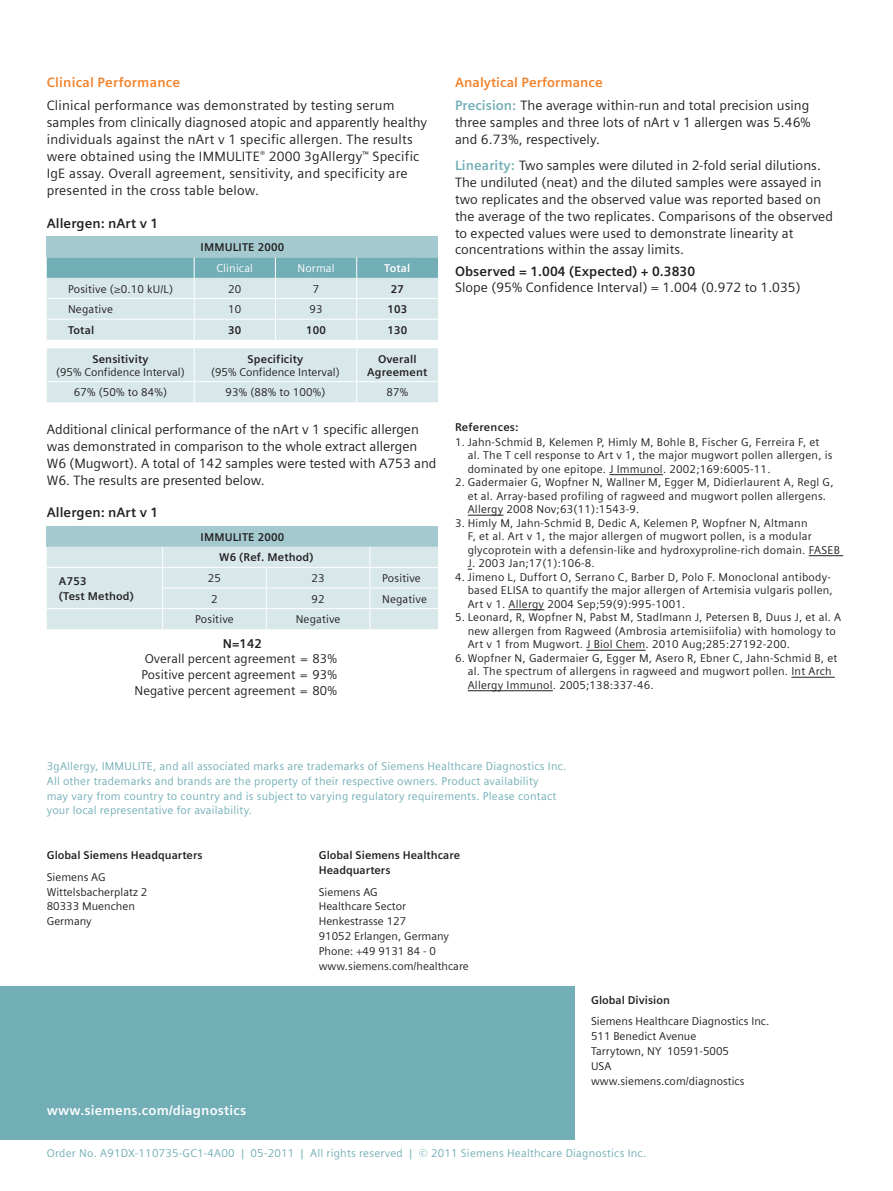
<style>
.page{position:relative;width:893px;height:1191px;background:#fff}
.page>*{position:absolute;margin:0;border:0;box-sizing:border-box;transform-origin:0 0}
.t1{font:13.5px/16.8px "Siemens Sans";letter-spacing:.005em;color:#231f20}
.t2{font:700 13.5px "Siemens Sans";letter-spacing:.005em;color:#231f20}
.t3{font:700 13.5px "Siemens Sans";letter-spacing:.015em;color:#fff}
.t4{font:700 13.5px "Siemens Sans";letter-spacing:.015em;color:#f48026}
.t5{font:12.75px/15.8px "Siemens Sans";letter-spacing:.005em;color:#231f20;text-align:right}
.t6{font:700 12.75px "Siemens Sans";color:#231f20}
.t7{font:11.25px/13.5px "Siemens Sans";letter-spacing:.02em;color:#231f20}
.t8{font:11.25px/14.9px "Siemens Sans";letter-spacing:.02em;color:#72aeb6}
.t9{font:11.25px/14.9px "Siemens Sans";color:#231f20}
.t10{font:700 11.25px/14.9px "Siemens Sans";letter-spacing:.015em;color:#231f20}
.t11{font:11.25px "Siemens Sans";letter-spacing:.015em;color:#fff}
.t12{font:700 11.25px "Siemens Sans";letter-spacing:.01em;color:#fff}
.s1{font-weight:700;color:#f48026}
.s2{font-weight:700;color:#72aeb6}
</style>
<div class="page">
<div style="left:0;top:986px;width:574px;height:154px;background:#72aeb6"></div>
<div style="left:47px;top:348px;width:391px;height:54px;background:#d7e7ea"></div>
<hr style="left:47px;top:381px;width:147px;height:1px;background:#fff">
<hr style="left:194px;top:381px;width:163px;height:1px;background:#fff">
<hr style="left:357px;top:381px;width:81px;height:1px;background:#fff">
<hr style="left:609px;top:474px;width:54px;height:1px;background:#231f20">
<hr style="left:468px;top:515px;width:35px;height:1px;background:#231f20">
<hr style="left:809px;top:555px;width:34px;height:1px;background:#231f20">
<hr style="left:509px;top:609px;width:35px;height:1px;background:#231f20">
<hr style="left:586px;top:650px;width:60px;height:1px;background:#231f20">
<hr style="left:791px;top:677px;width:44px;height:1px;background:#231f20">
<hr style="left:468px;top:690px;width:85px;height:1px;background:#231f20">
<div style="left:47px;top:237px;width:391px;height:20px;background:#a4cad0"></div>
<svg style="left:47px;top:257px;width:391px;height:83px;background:#bed9dd"></svg>
<hr style="left:47px;top:298px;width:147px;height:1px;background:#fff">
<hr style="left:194px;top:298px;width:81px;height:1px;background:#fff">
<hr style="left:275px;top:298px;width:82px;height:1px;background:#fff">
<hr style="left:357px;top:298px;width:81px;height:1px;background:#fff">
<hr style="left:47px;top:319px;width:147px;height:1px;background:#fff">
<hr style="left:194px;top:319px;width:81px;height:1px;background:#fff">
<hr style="left:275px;top:319px;width:82px;height:1px;background:#fff">
<hr style="left:357px;top:319px;width:81px;height:1px;background:#fff">
<div style="left:47px;top:526px;width:391px;height:21px;background:#a4cad0"></div>
<div style="left:47px;top:547px;width:391px;height:82px;background:#d7e7ea"></div>
<p class="t4" style="left:47px;top:75px;width:135px">Clinical Performance</p>
<p class="t1" style="left:47px;top:97px;width:382px">Clinical performance was demonstrated by testing serum samples from clinically diagnosed atopic and apparently healthy individuals against the nArt v 1 specific allergen. The results were obtained using the IMMULITE<sup>®</sup> 2000 3gAllergy<sup>™</sup> Specific IgE assay. Overall agreement, sensitivity, and specificity are presented in the cross table below.</p>
<p class="t2" style="left:47px;top:215px;width:113px">Allergen: nArt v 1</p>
<p class="t10" style="left:201px;top:240px;width:85px">IMMULITE 2000</p>
<p class="t11" style="left:217px;top:262px;width:38px">Clinical</p>
<p class="t11" style="left:297px;top:262px;width:39px">Normal</p>
<p class="t12" style="left:384px;top:262px;width:28px">Total</p>
<p class="t7" style="left:68px;top:282px;width:107px">Positive (≥0.10 kU/L)</p>
<p class="t7" style="left:228px;top:282px;width:15px">20</p>
<p class="t7" style="left:313px;top:282px;width:8px">7</p>
<p class="t10" style="left:391px;top:281px;width:15px">27</p>
<p class="t7" style="left:68px;top:303px;width:46px">Negative</p>
<p class="t7" style="left:228px;top:303px;width:15px">10</p>
<p class="t7" style="left:310px;top:303px;width:15px">93</p>
<p class="t10" style="left:387px;top:302px;width:21px">103</p>
<p class="t10" style="left:68px;top:322px;width:28px">Total</p>
<p class="t10" style="left:228px;top:322px;width:15px">30</p>
<p class="t10" style="left:306px;top:322px;width:21px">100</p>
<p class="t10" style="left:387px;top:322px;width:21px">130</p>
<p class="t10" style="left:92px;top:352px;width:58px">Sensitivity</p>
<p class="t9" style="left:56px;top:364px;width:130px">(95% Confidence Interval)</p>
<p class="t10" style="left:248px;top:352px;width:57px">Specificity</p>
<p class="t9" style="left:211px;top:364px;width:130px">(95% Confidence Interval)</p>
<p class="t10" style="left:367px;top:353px;width:62px;line-height:12.8px;text-align:center">Overall<br>Agreement</p>
<p class="t1" style="left:455px;top:71px;width:356px;line-height:23.2px"><span class="s1">Analytical Performance<br></span><span class="s2">Precision:</span> The average within-run and total precision using</p>
<p class="t1" style="left:455px;top:114px;width:357px">three samples and three lots of nArt v 1 allergen was 5.46% and 6.73%, respectively.</p>
<p class="t1" style="left:455px;top:157px;width:379px"><span class="s2">Linearity:</span> Two samples were diluted in 2-fold serial dilutions.<br>The undiluted (neat) and the diluted samples were assayed in two replicates and the observed value was reported based on the average of the two replicates. Comparisons of the observed to expected values were used to demonstrate linearity at concentrations within the assay limits.</p>
<p class="t2" style="left:455px;top:263px;width:242px">Observed = 1.004 (Expected) + 0.3830</p>
<p class="t1" style="left:455px;top:279px;width:347px">Slope (95% Confidence Interval) = 1.004 (0.972 to 1.035)</p>
<p class="t7" style="left:74px;top:386px;width:95px">67% (50% to 84%)</p>
<p class="t7" style="left:225px;top:386px;width:102px">93% (88% to 100%)</p>
<p class="t7" style="left:386px;top:386px;width:23px">87%</p>
<p class="t1" style="left:47px;top:421px;width:391px">Additional clinical performance of the nArt v 1 specific allergen was demonstrated in comparison to the whole extract allergen W6 (Mugwort). A total of 142 samples were tested with A753 and W6. The results are presented below.</p>
<p class="t10" style="left:455px;top:420px;width:65px">References:</p>
<p class="t7" style="left:468px;top:435px;width:366px;text-indent:-13px">1. Jahn-Schmid B, Kelemen P, Himly M, Bohle B, Fischer G, Ferreira F, et al. The T cell response to Art v 1, the major mugwort pollen allergen, is dominated by one epitope. J Immunol. 2002;169:6005-11.</p>
<p class="t7" style="left:468px;top:475px;width:367px;text-indent:-13px">2. Gadermaier G, Wopfner N, Wallner M, Egger M, Didierlaurent A, Regl G, et al. Array-based profiling of ragweed and mugwort pollen allergens.<br>Allergy 2008 Nov;63(11):1543-9.</p>
<p class="t7" style="left:468px;top:516px;width:374px;text-indent:-13px">3. Himly M, Jahn-Schmid B, Dedic A, Kelemen P, Wopfner N, Altmann<br>F, et al. Art v 1, the major allergen of mugwort pollen, is a modular glycoprotein with a defensin-like and hydroxyproline-rich domain. FASEB J. 2003 Jan;17(1):106-8.</p>
<p class="t7" style="left:468px;top:570px;width:367px;text-indent:-13px">4. Jimeno L, Duffort O, Serrano C, Barber D, Polo F. Monoclonal antibody&shy;based ELISA to quantify the major allergen of Artemisia vulgaris pollen,<br>Art v 1. Allergy 2004 Sep;59(9):995-1001.</p>
<p class="t7" style="left:468px;top:610px;width:375px;text-indent:-13px">5. Leonard, R, Wopfner N, Pabst M, Stadlmann J, Petersen B, Duus J, et al. A new allergen from Ragweed (Ambrosia artemisiifolia) with homology to<br>Art v 1 from Mugwort. J Biol Chem. 2010 Aug;285:27192-200.</p>
<p class="t7" style="left:468px;top:651px;width:371px;text-indent:-13px">6. Wopfner N, Gadermaier G, Egger M, Asero R, Ebner C, Jahn-Schmid B, et al. The spectrum of allergens in ragweed and mugwort pollen. Int Arch<br>Allergy Immunol. 2005;138:337-46.</p>
<p class="t2" style="left:47px;top:505px;width:113px">Allergen: nArt v 1</p>
<p class="t10" style="left:219px;top:526px;width:96px;line-height:20.5px;text-indent:-19px">IMMULITE 2000<br>W6 (Ref. Method)</p>
<p class="t10" style="left:59px;top:573px;width:76px">A753<br>(Test Method)</p>
<p class="t7" style="left:208px;top:571px;width:15px">25</p>
<p class="t7" style="left:312px;top:571px;width:15px">23</p>
<p class="t7" style="left:382px;top:571px;width:40px">Positive</p>
<p class="t7" style="left:211px;top:592px;width:8px">2</p>
<p class="t7" style="left:312px;top:592px;width:15px">92</p>
<p class="t7" style="left:382px;top:592px;width:46px">Negative</p>
<p class="t7" style="left:195px;top:612px;width:40px">Positive</p>
<p class="t7" style="left:296px;top:612px;width:46px">Negative</p>
<p class="t6" style="left:223px;top:636px;width:40px">N=142</p>
<p class="t5" style="left:135px;top:651px;width:204px">Overall percent agreement = 83%<br>Positive percent agreement = 93%<br>Negative percent agreement = 80%</p>
<p class="t8" style="left:47px;top:758px;width:521px">3gAllergy, IMMULITE, and all associated marks are trademarks of Siemens Healthcare Diagnostics Inc.<br>All other trademarks and brands are the property of their respective owners. Product availability<br>may vary from country to country and is subject to varying regulatory requirements. Please contact your local representative for availability.</p>
<p class="t10" style="left:47px;top:848px;width:157px">Global Siemens Headquarters</p>
<p class="t9" style="left:47px;top:869px;width:102px">Siemens AG<br>Wittelsbacherplatz 2<br>80333 Muenchen<br>Germany</p>
<p class="t3" style="left:47px;top:1102px;width:201px">www.siemens.com/diagnostics</p>
<p class="t10" style="left:319px;top:848px;width:143px">Global Siemens Healthcare<br>Headquarters</p>
<p class="t9" style="left:319px;top:884px;width:152px">Siemens AG<br>Healthcare Sector<br>Henkestrasse 127<br>91052 Erlangen, Germany<br>Phone: +49 9131 84 - 0 www.siemens.com/healthcare</p>
<p class="t10" style="left:591px;top:992px;width:80px">Global Division</p>
<p class="t9" style="left:591px;top:1014px;width:180px">Siemens Healthcare Diagnostics Inc.<br>511 Benedict Avenue<br>Tarrytown, NY 10591-5005<br>USA<br>www.siemens.com/diagnostics</p>
<p class="t8" style="left:47px;top:1145px;width:601px">Order No. A91DX-110735-GC1-4A00 | 05-2011 | All rights reserved | © 2011 Siemens Healthcare Diagnostics Inc.</p>
</div>
